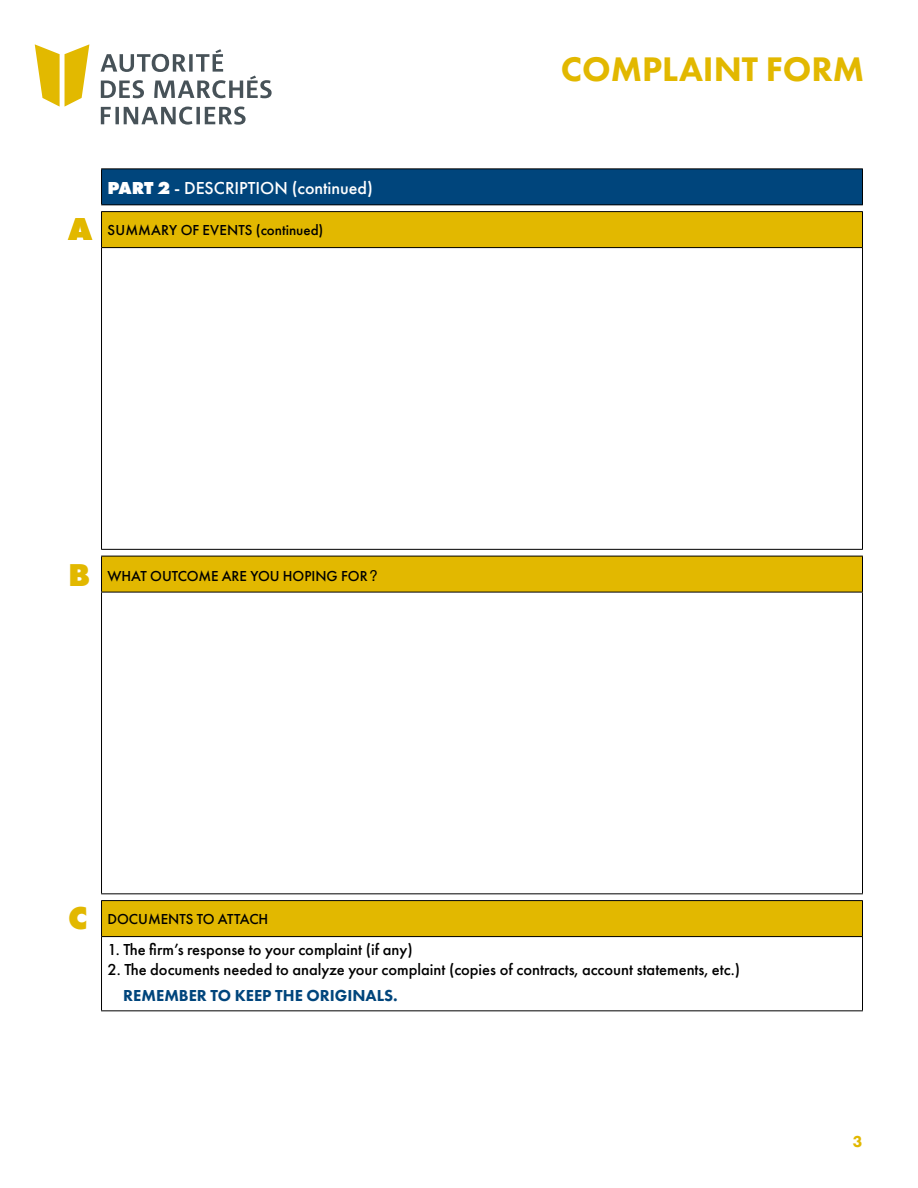
<style>
.page{position:relative;width:918px;height:1188px;background:#fff}
.page>*{position:absolute;margin:0;border:0;box-sizing:border-box;transform-origin:0 0}
.t1{font:800 35.4px "Futura PT";color:#e2b800}
.t2{font:800 32.85px "Futura PT";color:#e2b800}
.t3{font:500 18px "Futura PT";color:#fff}
.t4{font:500 16.5px "Futura PT";color:#000}
.t5{font:800 16.5px "Futura PT";color:#00457c}
.t6{font:800 16.5px "Futura PT";color:#e2b800}
.t7{font:500 15px "Futura PT";color:#000}
.s1{font-weight:800}
.s2{font-family:"Helvetica Neue";font-weight:400}
</style>
<div class="page">
<svg style="left:35px;top:44px;width:54px;height:63px"></svg>
<svg style="left:101px;top:49px;width:171px;height:76px"></svg>
<div style="left:102px;top:169px;width:760px;height:36px;background:#00457c"></div>
<hr style="left:101px;top:168px;width:762px;height:1px;background:#000">
<hr style="left:101px;top:169px;width:1px;height:35px;background:#000">
<hr style="left:862px;top:169px;width:1px;height:35px;background:#000">
<hr style="left:101px;top:204px;width:762px;height:1px;background:#000">
<div style="left:102px;top:212px;width:760px;height:36px;background:#e2b800"></div>
<hr style="left:101px;top:211px;width:762px;height:1px;background:#000">
<hr style="left:101px;top:212px;width:1px;height:35px;background:#000">
<hr style="left:862px;top:212px;width:1px;height:35px;background:#000">
<hr style="left:101px;top:247px;width:762px;height:1px;background:#000">
<hr style="left:101px;top:248px;width:1px;height:301px;background:#000">
<hr style="left:862px;top:248px;width:1px;height:301px;background:#000">
<hr style="left:101px;top:549px;width:762px;height:1px;background:#000">
<div style="left:102px;top:556px;width:760px;height:36px;background:#e2b800"></div>
<hr style="left:101px;top:556px;width:762px;height:1px;background:#000">
<hr style="left:101px;top:556px;width:1px;height:36px;background:#000">
<hr style="left:862px;top:556px;width:1px;height:36px;background:#000">
<hr style="left:101px;top:592px;width:762px;height:1px;background:#000">
<hr style="left:101px;top:592px;width:1px;height:301px;background:#000">
<hr style="left:862px;top:592px;width:1px;height:301px;background:#000">
<hr style="left:101px;top:893px;width:762px;height:1px;background:#000">
<div style="left:102px;top:901px;width:760px;height:36px;background:#e2b800"></div>
<hr style="left:101px;top:900px;width:762px;height:1px;background:#000">
<hr style="left:101px;top:901px;width:1px;height:35px;background:#000">
<hr style="left:862px;top:901px;width:1px;height:35px;background:#000">
<hr style="left:101px;top:936px;width:762px;height:1px;background:#000">
<hr style="left:101px;top:937px;width:1px;height:73px;background:#000">
<hr style="left:862px;top:937px;width:1px;height:73px;background:#000">
<hr style="left:101px;top:1010px;width:762px;height:1px;background:#000">
<h2 class="t2" style="left:68px;top:208px;width:26px">A</h2>
<p class="t3" style="left:108px;top:177px;width:267px"><span class="s1">PART 2</span> - DESCRIPTION (continued)</p>
<p class="t7" style="left:108px;top:221px;width:217px">SUMMARY OF EVENTS (continued)</p>
<h1 class="t1" style="left:561px;top:47px;width:305px">COMPLAINT FORM</h1>
<h2 class="t2" style="left:68px;top:554px;width:24px">B</h2>
<p class="t7" style="left:108px;top:567px;width:272px">WHAT OUTCOME ARE YOU HOPING FOR<span class="s2">?</span></p>
<h2 class="t2" style="left:68px;top:897px;width:21px">C</h2>
<p class="t7" style="left:108px;top:910px;width:162px">DOCUMENTS TO ATTACH</p>
<p class="t4" style="left:108px;top:940px;width:307px">1. The firm’s response to your complaint (if any)</p>
<p class="t4" style="left:108px;top:960px;width:634px">2. The documents needed to analyze your complaint (copies of contracts, account statements, etc.)</p>
<p class="t5" style="left:123px;top:985px;width:276px">REMEMBER TO KEEP THE ORIGINALS.</p>
<p class="t6" style="left:853px;top:1131px;width:11px">3</p>
</div>
